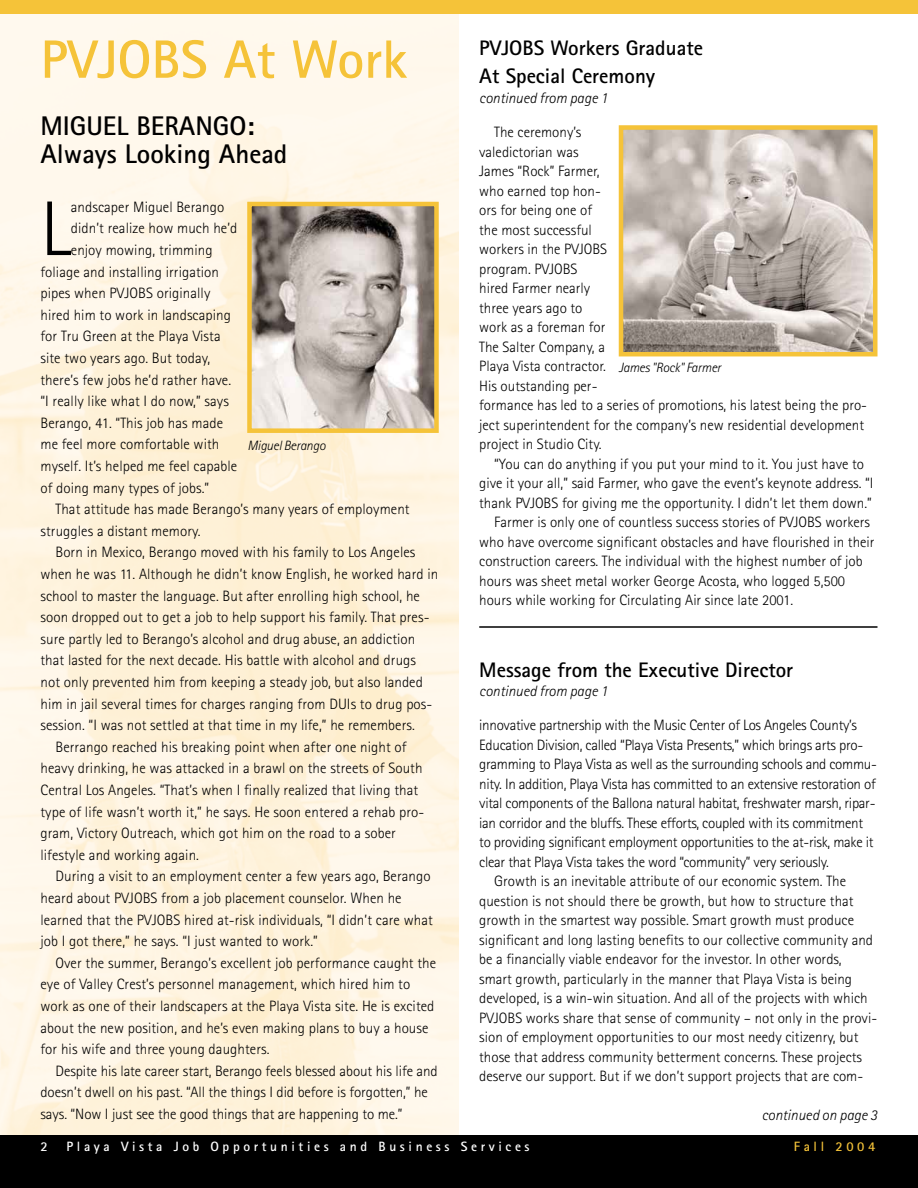
<style>
.page{position:relative;width:918px;height:1188px;background:#fff}
.page>*{position:absolute;margin:0;border:0;box-sizing:border-box;transform-origin:0 0}
.t1{font:300 77.55px "Rotis Sans Serif";color:#000}
.t2{font:700 54px "Rotis Sans Serif";color:#f5c339}
.t3{font:700 27px/28.5px "Rotis Sans Serif";color:#000}
.t4{font:700 21px/28.5px "Rotis Sans Serif";color:#000}
.t5{font:300 15px/19.5px "Rotis Sans Serif";color:#000}
.t6{font:300 15px "Rotis Sans Serif";letter-spacing:-.02em;color:#000}
.t7{font:italic 300 15px "Rotis Sans Serif";color:#000}
.t8{font:700 13.5px "Rotis Sans Serif";letter-spacing:.27em;color:#fff}
.t9{font:italic 300 13.5px "Rotis Sans Serif";letter-spacing:-.015em;color:#000}
.t10{font:700 13.5px "Rotis Sans Serif";letter-spacing:.27em;color:#f5c339}
</style>
<div class="page">
<div style="left:0;top:1135px;width:918px;height:53px;background:#000"></div>
<img style="left:252px;top:207px;width:182px;height:221px">
<div style="left:247px;top:202px;width:192px;height:231px;border:4px solid #f5c339"></div>
<div style="left:0;top:0;width:918px;height:14px;background:#f5c339"></div>
<img style="left:624px;top:130px;width:249px;height:221px">
<div style="left:619px;top:125px;width:259px;height:231px;border:4px solid #f5c339"></div>
<hr style="left:479px;top:626px;width:399px;height:2px;background:#000">
<h2 class="t2" style="left:40px;top:40px;width:368px">PVJOBS At Work</h2>
<h3 class="t3" style="left:40px;top:114px;width:248px">MIGUEL BERANGO:<br>Always Looking Ahead</h3>
<h1 class="t1" style="left:40px;top:202px;width:32px">L</h1>
<p class="t5" style="left:71px;top:199px;width:155px">andscaper Miguel Berango</p>
<h3 class="t4" style="left:479px;top:36px;width:225px">PVJOBS Workers Graduate<br>At Special Ceremony</h3>
<p class="t7" style="left:479px;top:93px;width:130px">continued from page 1</p>
<p class="t5" style="left:479px;top:124px;width:389px;text-indent:15px">The ceremony’s<br>valedictorian was<br>James “Rock” Farmer,<br>who earned top hon-<br>ors for being one of<br>the most successful<br>workers in the PVJOBS<br>program. PVJOBS<br>hired Farmer nearly<br>three years ago to<br>work as a foreman for<br>The Salter Company, a<br>Playa Vista contractor.<br>His outstanding per-<br>formance has led to a series of promotions, his latest being the pro&shy;ject superintendent for the company’s new residential development project in Studio City.</p>
<p class="t5" style="left:494px;top:455px;width:371px">“You can do anything if you put your mind to it. You just have to</p>
<p class="t5" style="left:479px;top:475px;width:396px">give it your all,” said Farmer, who gave the event’s keynote address. “I</p>
<p class="t5" style="left:479px;top:494px;width:394px">thank PVJOBS for giving me the opportunity. I didn’t let them down.”</p>
<p class="t5" style="left:494px;top:514px;width:377px">Farmer is only one of countless success stories of PVJOBS workers</p>
<p class="t5" style="left:479px;top:533px;width:397px">who have overcome significant obstacles and have flourished in their</p>
<p class="t5" style="left:479px;top:553px;width:385px">construction careers. The individual with the highest number of job</p>
<p class="t5" style="left:479px;top:572px;width:367px">hours was sheet metal worker George Acosta, who logged 5,500</p>
<p class="t5" style="left:479px;top:592px;width:316px">hours while working for Circulating Air since late 2001.</p>
<p class="t5" style="left:71px;top:220px;width:168px">didn’t realize how much he’d</p>
<p class="t5" style="left:71px;top:242px;width:143px">enjoy mowing, trimming</p>
<p class="t5" style="left:40px;top:263px;width:180px">foliage and installing irrigation</p>
<p class="t5" style="left:40px;top:285px;width:171px">pipes when PVJOBS originally</p>
<p class="t5" style="left:40px;top:307px;width:192px">hired him to work in landscaping</p>
<p class="t5" style="left:40px;top:328px;width:182px">for Tru Green at the Playa Vista</p>
<p class="t5" style="left:40px;top:350px;width:171px">site two years ago. But today,</p>
<p class="t5" style="left:40px;top:371px;width:192px">there’s few jobs he’d rather have.</p>
<p class="t5" style="left:40px;top:393px;width:190px">“I really like what I do now,” says</p>
<p class="t5" style="left:40px;top:415px;width:184px">Berango, 41. “This job has made</p>
<p class="t5" style="left:40px;top:436px;width:180px">me feel more comfortable with</p>
<p class="t5" style="left:40px;top:458px;width:198px">myself. It’s helped me feel capable</p>
<p class="t5" style="left:40px;top:479px;width:170px">of doing many types of jobs.”</p>
<p class="t5" style="left:56px;top:501px;width:356px">That attitude has made Berango’s many years of employment</p>
<p class="t5" style="left:40px;top:523px;width:162px">struggles a distant memory.</p>
<p class="t5" style="left:56px;top:544px;width:361px">Born in Mexico, Berango moved with his family to Los Angeles</p>
<p class="t5" style="left:40px;top:566px;width:399px">when he was 11. Although he didn’t know English, he worked hard in</p>
<p class="t5" style="left:40px;top:587px;width:381px">school to master the language. But after enrolling high school, he</p>
<p class="t5" style="left:40px;top:609px;width:391px">soon dropped out to get a job to help support his family. That pres-</p>
<p class="t5" style="left:40px;top:631px;width:376px">sure partly led to Berango’s alcohol and drug abuse, an addiction</p>
<p class="t5" style="left:40px;top:652px;width:377px">that lasted for the next decade. His battle with alcohol and drugs</p>
<p class="t5" style="left:40px;top:674px;width:384px">not only prevented him from keeping a steady job, but also landed</p>
<p class="t5" style="left:40px;top:695px;width:393px">him in jail several times for charges ranging from DUIs to drug pos-</p>
<p class="t5" style="left:40px;top:717px;width:376px">session. “I was not settled at that time in my life,” he remembers.</p>
<p class="t5" style="left:56px;top:739px;width:352px">Berrango reached his breaking point when after one night of</p>
<p class="t5" style="left:40px;top:760px;width:384px">heavy drinking, he was attacked in a brawl on the streets of South</p>
<p class="t5" style="left:40px;top:782px;width:379px">Central Los Angeles. “That’s when I finally realized that living that</p>
<p class="t5" style="left:40px;top:803px;width:385px">type of life wasn’t worth it,” he says. He soon entered a rehab pro-</p>
<p class="t5" style="left:40px;top:825px;width:357px">gram, Victory Outreach, which got him on the road to a sober</p>
<p class="t5" style="left:40px;top:847px;width:160px">lifestyle and working again.</p>
<p class="t5" style="left:56px;top:868px;width:377px">During a visit to an employment center a few years ago, Berango</p>
<p class="t5" style="left:40px;top:890px;width:363px">heard about PVJOBS from a job placement counselor. When he</p>
<p class="t5" style="left:40px;top:911px;width:394px">learned that the PVJOBS hired at-risk individuals, “I didn’t care what</p>
<p class="t5" style="left:40px;top:933px;width:279px">job I got there,” he says. “I just wanted to work.”</p>
<p class="t5" style="left:56px;top:955px;width:382px">Over the summer, Berango’s excellent job performance caught the</p>
<p class="t5" style="left:40px;top:976px;width:371px">eye of Valley Crest’s personnel management, which hired him to</p>
<p class="t5" style="left:40px;top:998px;width:396px">work as one of their landscapers at the Playa Vista site. He is excited</p>
<p class="t5" style="left:40px;top:1019px;width:390px">about the new position, and he’s even making plans to buy a house</p>
<p class="t5" style="left:40px;top:1041px;width:231px">for his wife and three young daughters.</p>
<p class="t5" style="left:56px;top:1063px;width:384px">Despite his late career start, Berango feels blessed about his life and</p>
<p class="t5" style="left:40px;top:1084px;width:389px">doesn’t dwell on his past. “All the things I did before is forgotten,” he</p>
<p class="t5" style="left:40px;top:1106px;width:363px">says. “Now I just see the good things that are happening to me.”</p>
<p class="t8" style="left:40px;top:1141px;width:9px">2</p>
<p class="t8" style="left:67px;top:1141px;width:465px">Playa Vista Job Opportunities and Business Services</p>
<p class="t10" style="left:794px;top:1141px;width:83px">Fall 2004</p>
<p class="t9" style="left:619px;top:363px;width:104px">James "Rock" Farmer</p>
<p class="t9" style="left:248px;top:441px;width:80px">Miguel Berango</p>
<h3 class="t4" style="left:479px;top:657px;width:315px">Message from the Executive Director</h3>
<p class="t7" style="left:479px;top:686px;width:130px">continued from page 1</p>
<p class="t6" style="left:479px;top:720px;width:379px">innovative partnership with the Music Center of Los Angeles County’s</p>
<p class="t6" style="left:479px;top:740px;width:386px">Education Division, called “Playa Vista Presents,” which brings arts pro-</p>
<p class="t6" style="left:479px;top:759px;width:399px">gramming to Playa Vista as well as the surrounding schools and commu-</p>
<p class="t6" style="left:479px;top:779px;width:398px">nity. In addition, Playa Vista has committed to an extensive restoration of</p>
<p class="t6" style="left:479px;top:798px;width:398px">vital components of the Ballona natural habitat, freshwater marsh, ripar-</p>
<p class="t6" style="left:479px;top:818px;width:385px">ian corridor and the bluffs. These efforts, coupled with its commitment</p>
<p class="t6" style="left:479px;top:837px;width:396px">to providing significant employment opportunities to the at-risk, make it</p>
<p class="t6" style="left:479px;top:857px;width:351px">clear that Playa Vista takes the word “community” very seriously.</p>
<p class="t5" style="left:494px;top:873px;width:353px">Growth is an inevitable attribute of our economic system. The</p>
<p class="t5" style="left:479px;top:893px;width:376px">question is not should there be growth, but how to structure that</p>
<p class="t5" style="left:479px;top:912px;width:376px">growth in the smartest way possible. Smart growth must produce</p>
<p class="t5" style="left:479px;top:932px;width:395px">significant and long lasting benefits to our collective community and</p>
<p class="t5" style="left:479px;top:951px;width:364px">be a financially viable endeavor for the investor. In other words,</p>
<p class="t5" style="left:479px;top:971px;width:374px">smart growth, particularly in the manner that Playa Vista is being</p>
<p class="t5" style="left:479px;top:990px;width:390px">developed, is a win-win situation. And all of the projects with which</p>
<p class="t5" style="left:479px;top:1010px;width:399px">PVJOBS works share that sense of community – not only in the provi-</p>
<p class="t5" style="left:479px;top:1029px;width:381px">sion of employment opportunities to our most needy citizenry, but</p>
<p class="t5" style="left:479px;top:1049px;width:384px">those that address community betterment concerns. These projects</p>
<p class="t5" style="left:479px;top:1068px;width:386px">deserve our support. But if we don’t support projects that are com-</p>
<p class="t7" style="left:762px;top:1110px;width:117px">continued on page 3</p>
</div>
